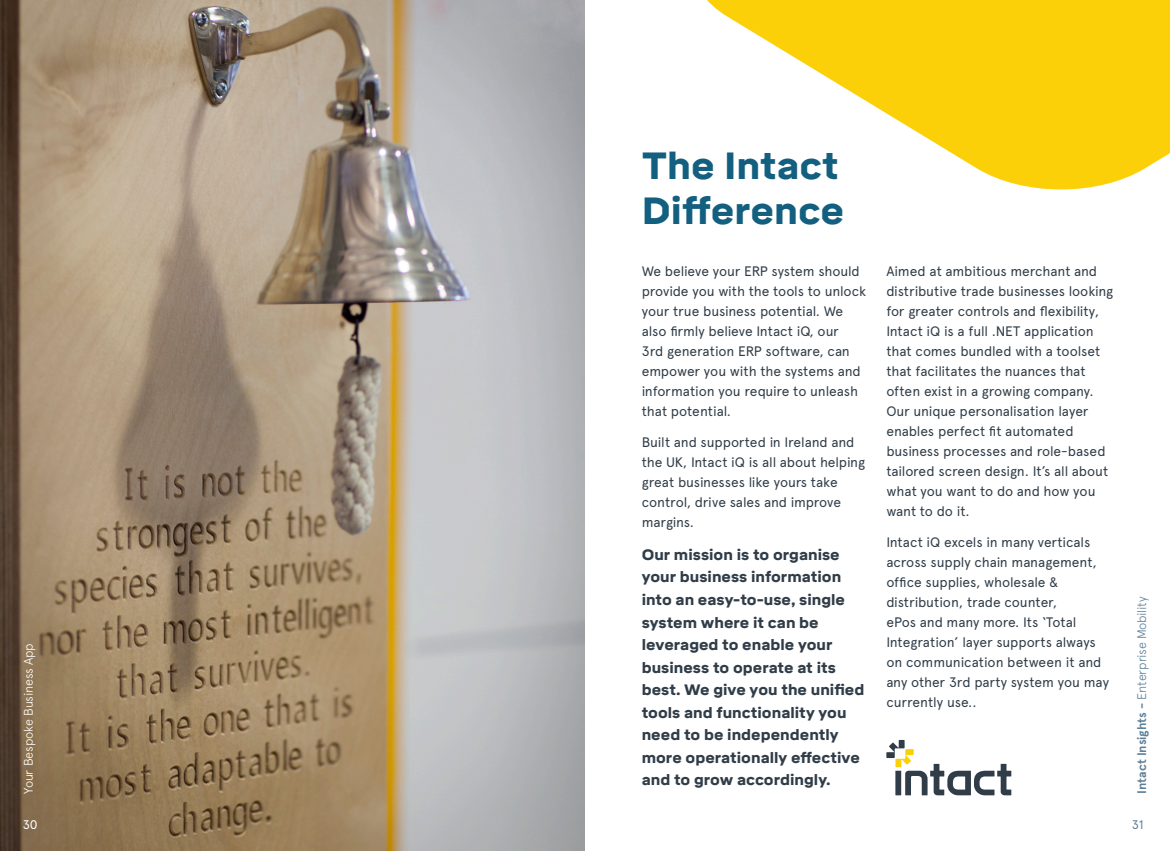
<style>
.page{position:relative;width:1170px;height:851px;background:#fff}
.page>*{position:absolute;margin:0;border:0;box-sizing:border-box;transform-origin:0 0}
.t1{font:900 37.5px/45px "Mikro";color:#135f7f}
.t2{font:900 15px/22.5px "Mikro";color:#303d48}
.t3{font:13.75px/20px "Apercu";letter-spacing:-.005em;color:#303d48}
.t4{font:300 12.5px "Apercu";letter-spacing:-.02em;color:#5d7f97}
.t5{font:300 12.5px "Apercu";letter-spacing:-.02em;color:#fff}
.t6{font:12.5px "Apercu";color:#fff}
.t7{font:12.5px "Apercu";color:#5d7f97}
.s1{font-weight:700}
</style>
<div class="page">
<img style="left:0;top:0;width:585px;height:850px">
<svg style="left:707px;top:0;width:462px;height:190px;fill:#fcd009"></svg>
<svg style="left:886px;top:739px;width:125px;height:56px"></svg>
<p class="t5" style="left:21px;top:793px;width:152px;rotate:-90deg">Your Bespoke Business App</p>
<p class="t1" style="left:641px;top:144px;width:204px">The Intact<br>Difference</p>
<p class="t3" style="left:641px;top:261px;width:226px">We believe your ERP system should provide you with the tools to unlock your true business potential. We also firmly believe Intact iQ, our<br>3rd generation ERP software, can empower you with the systems and information you require to unleash that potential.</p>
<p class="t3" style="left:641px;top:432px;width:225px">Built and supported in Ireland and the UK, Intact iQ is all about helping great businesses like yours take control, drive sales and improve margins.</p>
<p class="t2" style="left:641px;top:543px;width:224px">Our mission is to organise your business information into an easy-to-use, single system where it can be leveraged to enable your business to operate at its best. We give you the unified tools and functionality you need to be independently more operationally effective and to grow accordingly.</p>
<p class="t3" style="left:886px;top:261px;width:228px">Aimed at ambitious merchant and distributive trade businesses looking for greater controls and flexibility,<br>Intact iQ is a full .NET application that comes bundled with a toolset that facilitates the nuances that often exist in a growing company.<br>Our unique personalisation layer enables perfect fit automated business processes and role-based tailored screen design. It’s all about what you want to do and how you want to do it.</p>
<p class="t3" style="left:886px;top:532px;width:224px">Intact iQ excels in many verticals across supply chain management, office supplies, wholesale &amp; distribution, trade counter,<br>ePos and many more. Its ‘Total<br>Integration’ layer supports always on communication between it and any other 3rd party system you may currently use..</p>
<p class="t4" style="left:1134px;top:793px;width:199px;rotate:-90deg"><span class="s1">Intact Insights -</span> Enterprise Mobility</p>
<p class="t6" style="left:23px;top:816px;width:16px">30</p>
<p class="t7" style="left:1131px;top:816px;width:13px">31</p>
</div>
